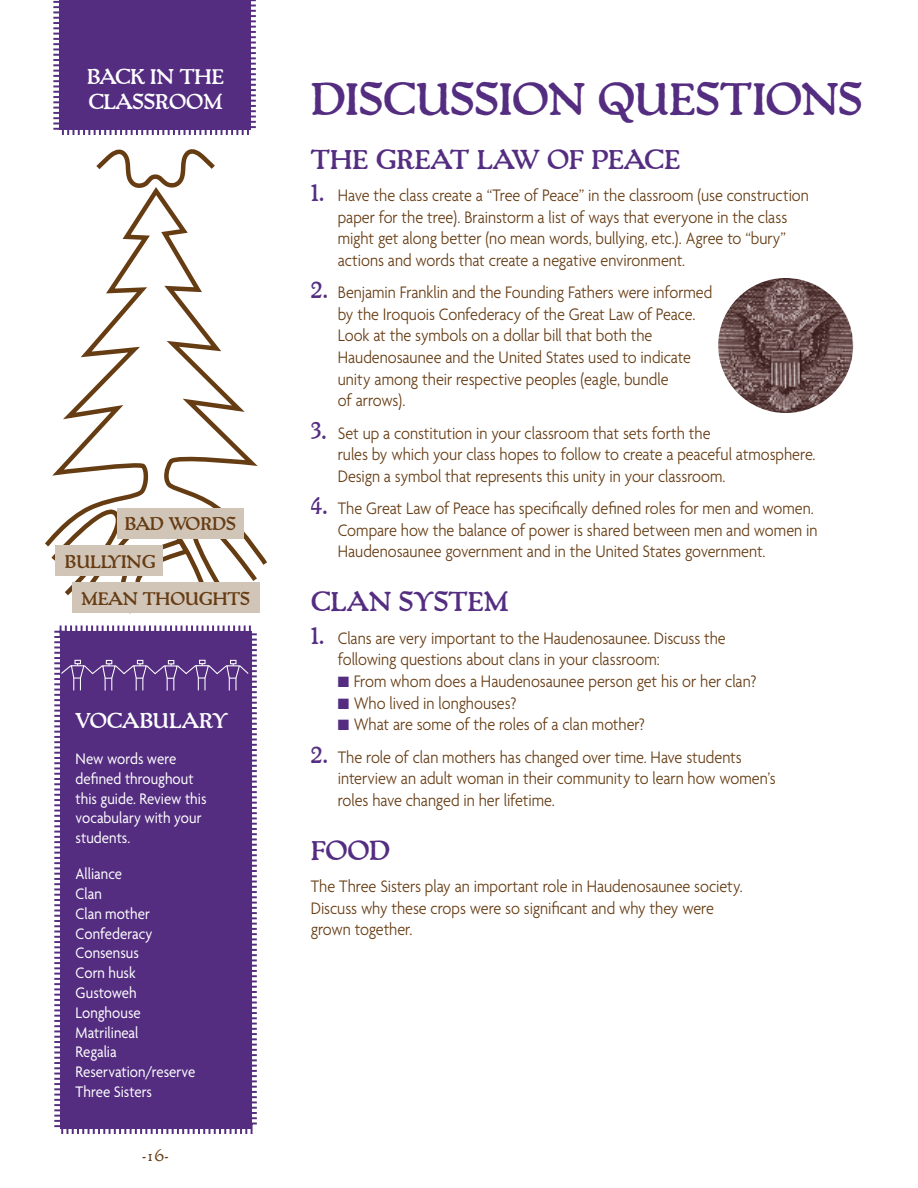
<style>
.page{position:relative;width:918px;height:1188px;background:#fff}
.page>*{position:absolute;margin:0;border:0;box-sizing:border-box;transform-origin:0 0}
.t1{font:700 45px "Packard";letter-spacing:-.01em;color:#542d81}
.t2{font:700 27px "Packard";color:#542d81}
.t3{font:700 21px/25.2px "Packard";letter-spacing:-.005em;color:#fff}
.t4{font:300 18px/21.6px "Agenda";letter-spacing:-.005em;color:#663c13;scale:.9 1}
.t5{font:700 18px/38px "Packard";color:#663c13}
.t6{font:300 18px "Packard";color:#663c13}
.t7{font:16.5px/19.8px "Agenda";color:#fff;scale:.9 1}
.s1{font-family:"Packard";font-weight:700;font-size:27px;color:#542d81}
.s2{color:#542d81}
</style>
<div class="page">
<svg style="left:53px;top:0;width:203px;height:135px;background:#5d3988"></svg>
<svg style="left:45px;top:193px;width:222px;height:372px"></svg>
<svg style="left:49px;top:502px;width:211px;height:112px"></svg>
<svg style="left:96px;top:149px;width:119px;height:44px"></svg>
<div style="left:118px;top:508px;width:126px;height:31px;background:#d1c5b8"></div>
<img style="left:718px;top:278px;width:135px;height:135px;border-radius:50%">
<div style="left:56px;top:545px;width:107px;height:30px;background:#d1c5b8"></div>
<div style="left:72px;top:582px;width:188px;height:31px;background:#d1c5b8"></div>
<div style="left:54px;top:625px;width:203px;height:509px;background:#542d81"></div>
<svg style="left:60px;top:660px;width:189px;height:32px;background:#67458f"></svg>
<p class="t3" style="left:87px;top:64px;width:138px">BACK IN THE<br>CLASSROOM</p>
<p class="t5" style="left:65px;top:504px;width:173px;text-indent:60px">BAD WORDS<br>BULLYING</p>
<p class="t5" style="left:81px;top:579px;width:171px">MEAN THOUGHTS</p>
<p class="t3" style="left:76px;top:708px;width:154px">VOCABULARY</p>
<p class="t7" style="left:76px;top:748px;width:147px">New words were defined throughout this guide. Review this vocabulary with your students.</p>
<p class="t7" style="left:76px;top:864px;width:135px">Alliance<br>Clan<br>Clan mother<br>Confederacy<br>Consensus<br>Corn husk<br>Gustoweh<br>Longhouse<br>Matrilineal<br>Regalia<br>Reservation/reserve<br>Three Sisters</p>
<p class="t6" style="left:142px;top:1143px;width:28px">-16-</p>
<h1 class="t1" style="left:311px;top:68px;width:554px">DISCUSSION QUESTIONS</h1>
<h2 class="t2" style="left:311px;top:141px;width:371px">THE GREAT LAW OF PEACE</h2>
<p class="t4" style="left:338px;top:184px;width:525px;text-indent:-27px"><span class="s1">1.</span> Have the class create a “Tree of Peace” in the classroom (use construction paper for the tree). Brainstorm a list of ways that everyone in the class might get along better (no mean words, bullying, etc.). Agree to “bury” actions and words that create a negative environment.</p>
<p class="t4" style="left:338px;top:281px;width:418px;text-indent:-27px"><span class="s1">2.</span> Benjamin Franklin and the Founding Fathers were informed by the Iroquois Confederacy of the Great Law of Peace.<br>Look at the symbols on a dollar bill that both the Haudenosaunee and the United States used to indicate unity among their respective peoples (eagle, bundle<br>of arrows).</p>
<p class="t4" style="left:338px;top:422px;width:532px;text-indent:-27px"><span class="s1">3.</span> Set up a constitution in your classroom that sets forth the<br>rules by which your class hopes to follow to create a peaceful atmosphere.<br>Design a symbol that represents this unity in your classroom.</p>
<p class="t4" style="left:338px;top:497px;width:535px;text-indent:-27px"><span class="s1">4.</span> The Great Law of Peace has specifically defined roles for men and women.<br>Compare how the balance of power is shared between men and women in<br>Haudenosaunee government and in the United States government.</p>
<h2 class="t2" style="left:311px;top:584px;width:200px">CLAN SYSTEM</h2>
<p class="t4" style="left:338px;top:627px;width:433px;text-indent:-27px"><span class="s1">1.</span> Clans are very important to the Haudenosaunee. Discuss the following questions about clans in your classroom:</p>
<p class="t4" style="left:338px;top:670px;width:467px"><span class="s2">■</span> From whom does a Haudenosaunee person get his or her clan?</p>
<p class="t4" style="left:338px;top:692px;width:200px"><span class="s2">■</span> Who lived in longhouses?</p>
<p class="t4" style="left:338px;top:713px;width:343px"><span class="s2">■</span> What are some of the roles of a clan mother?</p>
<p class="t4" style="left:338px;top:746px;width:488px;text-indent:-27px"><span class="s1">2.</span> The role of clan mothers has changed over time. Have students interview an adult woman in their community to learn how women’s roles have changed in her lifetime.</p>
<h2 class="t2" style="left:311px;top:832px;width:81px">FOOD</h2>
<p class="t4" style="left:311px;top:875px;width:481px">The Three Sisters play an important role in Haudenosaunee society.<br>Discuss why these crops were so significant and why they were grown together.</p>
</div>
